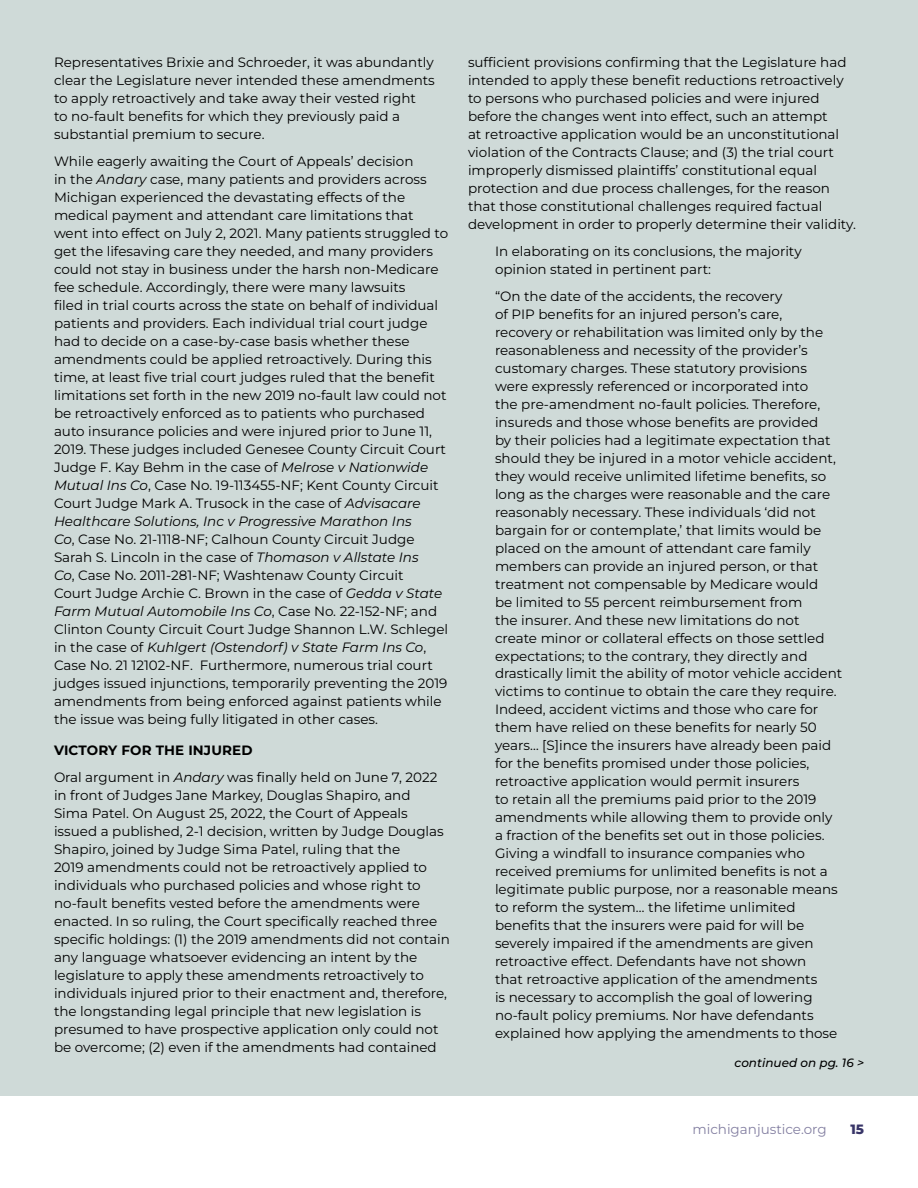
<style>
.page{position:relative;width:918px;height:1188px;background:#fff}
.page>*{position:absolute;margin:0;border:0;box-sizing:border-box;transform-origin:0 0}
.t1{font:13.5px/18px "Montserrat";color:#000}
.t2{font:13.5px "Montserrat";color:#8480a2}
.t3{font:800 13.5px "Montserrat";color:#383568}
.t4{font:italic 500 12px "Montserrat";color:#000}
.s1{font-style:italic}
.s2{font-weight:700}
</style>
<div class="page">
<div style="left:0;top:0;width:918px;height:1095px;background:#cfdad8"></div>
<p class="t1" style="left:54px;top:53px;width:382px">Representatives Brixie and Schroeder, it was abundantly clear the Legislature never intended these amendments to apply retroactively and take away their vested right<br>to no-fault benefits for which they previously paid a substantial premium to secure.</p>
<p class="t1" style="left:54px;top:152px;width:396px">While eagerly awaiting the Court of Appeals’ decision<br>in the <span class="s1">Andary</span> case, many patients and providers across Michigan experienced the devastating effects of the medical payment and attendant care limitations that went into effect on July 2, 2021. Many patients struggled to get the lifesaving care they needed, and many providers could not stay in business under the harsh non-Medicare fee schedule. Accordingly, there were many lawsuits<br>filed in trial courts across the state on behalf of individual patients and providers. Each individual trial court judge had to decide on a case-by-case basis whether these amendments could be applied retroactively. During this time, at least five trial court judges ruled that the benefit limitations set forth in the new 2019 no-fault law could not be retroactively enforced as to patients who purchased auto insurance policies and were injured prior to June 11, 2019. These judges included Genesee County Circuit Court Judge F. Kay Behm in the case of <span class="s1">Melrose v Nationwide Mutual Ins Co</span>, Case No. 19-113455-NF; Kent County Circuit Court Judge Mark A. Trusock in the case of <span class="s1">Advisacare Healthcare Solutions, Inc v Progressive Marathon Ins<br>Co</span>, Case No. 21-1118-NF; Calhoun County Circuit Judge Sarah S. Lincoln in the case of <span class="s1">Thomason v Allstate Ins<br>Co</span>, Case No. 2011-281-NF; Washtenaw County Circuit<br>Court Judge Archie C. Brown in the case of <span class="s1">Gedda v State Farm Mutual Automobile Ins Co</span>, Case No. 22-152-NF; and Clinton County Circuit Court Judge Shannon L.W. Schlegel in the case of <span class="s1">Kuhlgert (Ostendorf) v State Farm Ins Co</span>, Case No. 21 12102-NF. Furthermore, numerous trial court judges issued injunctions, temporarily preventing the 2019 amendments from being enforced against patients while the issue was being fully litigated in other cases.</p>
<p class="t1" style="left:54px;top:737px;width:385px;line-height:26.8px"><span class="s2">VICTORY FOR THE INJURED<br></span>Oral argument in <span class="s1">Andary</span> was finally held on June 7, 2022</p>
<p class="t1" style="left:54px;top:786px;width:397px">in front of Judges Jane Markey, Douglas Shapiro, and<br>Sima Patel. On August 25, 2022, the Court of Appeals issued a published, 2-1 decision, written by Judge Douglas Shapiro, joined by Judge Sima Patel, ruling that the<br>2019 amendments could not be retroactively applied to individuals who purchased policies and whose right to no-fault benefits vested before the amendments were enacted. In so ruling, the Court specifically reached three specific holdings: (1) the 2019 amendments did not contain any language whatsoever evidencing an intent by the legislature to apply these amendments retroactively to individuals injured prior to their enactment and, therefore, the longstanding legal principle that new legislation is presumed to have prospective application only could not be overcome; (2) even if the amendments had contained</p>
<p class="t1" style="left:468px;top:53px;width:390px">sufficient provisions confirming that the Legislature had intended to apply these benefit reductions retroactively to persons who purchased policies and were injured before the changes went into effect, such an attempt<br>at retroactive application would be an unconstitutional violation of the Contracts Clause; and (3) the trial court improperly dismissed plaintiffs’ constitutional equal protection and due process challenges, for the reason that those constitutional challenges required factual development in order to properly determine their validity.</p>
<p class="t1" style="left:495px;top:242px;width:308px">In elaborating on its conclusions, the majority opinion stated in pertinent part:</p>
<p class="t1" style="left:495px;top:286px;width:349px">“On the date of the accidents, the recovery<br>of PIP benefits for an injured person’s care, recovery or rehabilitation was limited only by the reasonableness and necessity of the provider’s customary charges. These statutory provisions were expressly referenced or incorporated into<br>the pre-amendment no-fault policies. Therefore, insureds and those whose benefits are provided<br>by their policies had a legitimate expectation that should they be injured in a motor vehicle accident, they would receive unlimited lifetime benefits, so long as the charges were reasonable and the care reasonably necessary. These individuals ‘did not bargain for or contemplate,’ that limits would be placed on the amount of attendant care family members can provide an injured person, or that treatment not compensable by Medicare would<br>be limited to 55 percent reimbursement from<br>the insurer. And these new limitations do not create minor or collateral effects on those settled expectations; to the contrary, they directly and drastically limit the ability of motor vehicle accident victims to continue to obtain the care they require.<br>Indeed, accident victims and those who care for them have relied on these benefits for nearly 50 years… [S]ince the insurers have already been paid for the benefits promised under those policies, retroactive application would permit insurers<br>to retain all the premiums paid prior to the 2019 amendments while allowing them to provide only a fraction of the benefits set out in those policies.<br>Giving a windfall to insurance companies who received premiums for unlimited benefits is not a legitimate public purpose, nor a reasonable means to reform the system… the lifetime unlimited benefits that the insurers were paid for will be severely impaired if the amendments are given retroactive effect. Defendants have not shown<br>that retroactive application of the amendments<br>is necessary to accomplish the goal of lowering no-fault policy premiums. Nor have defendants explained how applying the amendments to those</p>
<p class="t4" style="left:735px;top:1055px;width:131px">continued on pg. 16 &gt;</p>
<p class="t2" style="left:692px;top:1120px;width:136px">michiganjustice.org</p>
<p class="t3" style="left:850px;top:1120px;width:15px">15</p>
</div>
